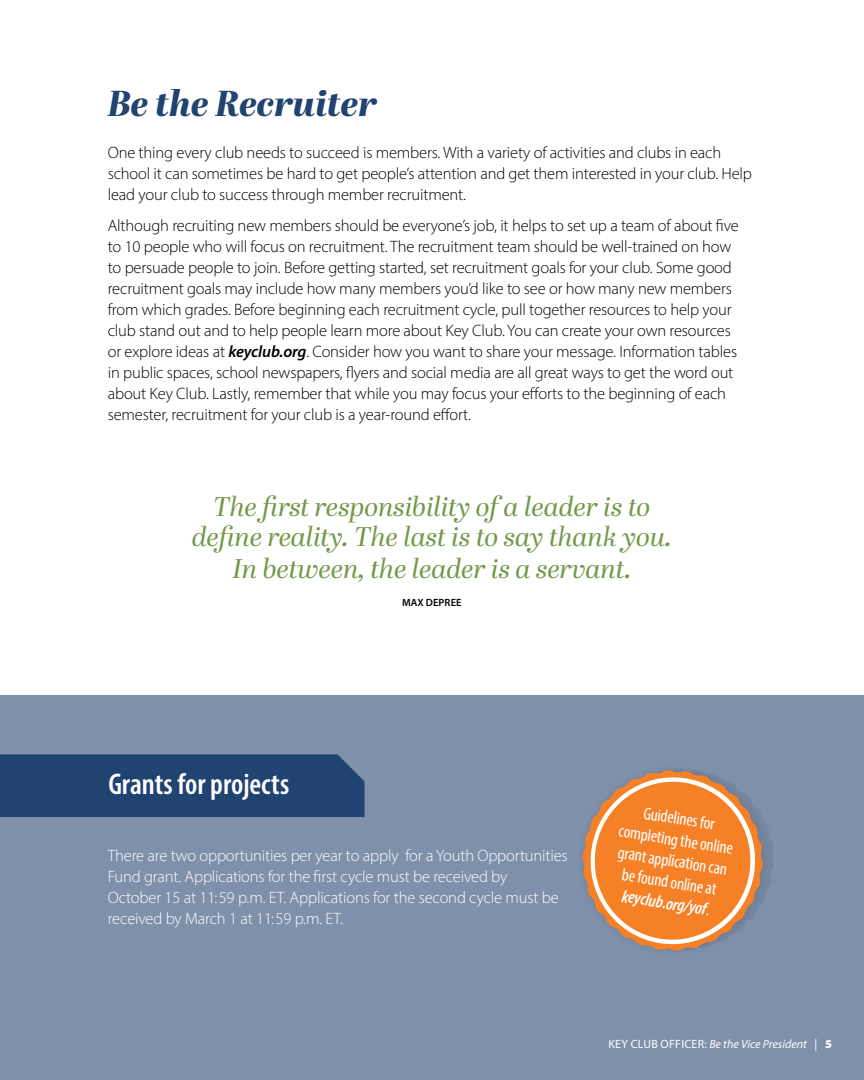
<style>
.page{position:relative;width:864px;height:1080px;background:#fff}
.page>*{position:absolute;margin:0;border:0;box-sizing:border-box;transform-origin:0 0}
.t1{font:italic 800 36px "Abril Display";letter-spacing:-.005em;color:#204371}
.t2{font:600 condensed 30px "Myriad Pro";color:#fff}
.t3{font:italic 27px/30.8px "Abril Display";color:#739849;text-align:center}
.t4{font:condensed 17.7px/21.3px "Myriad Pro";color:#fff;text-align:center}
.t5{font:300 16.5px/21px "Myriad Pro";letter-spacing:-.01em;color:#000}
.t6{font:300 16.5px/21px "Myriad Pro";letter-spacing:-.01em;color:#fff}
.t7{font:italic 12px "Myriad Pro";color:#fff}
.t8{font:600 10.5px "Myriad Pro";letter-spacing:.01em;color:#000}
.s1{font-weight:600;font-style:italic}
.s2{font-style:normal}
.s3{font-weight:900;font-style:normal}
</style>
<div class="page">
<div style="left:0;top:696px;width:864px;height:384px;background:#7e90aa"></div>
<div style="left:0;top:754px;width:364px;height:63px;background:#204371"></div>
<svg style="left:582px;top:769px;width:187px;height:182px"></svg>
<h1 class="t1" style="left:108px;top:78px;width:271px">Be the Recruiter</h1>
<p class="t5" style="left:108px;top:141px;width:646px">One thing every club needs to succeed is members. With a variety of activities and clubs in each school it can sometimes be hard to get people’s attention and get them interested in your club. Help lead your club to success through member recruitment.</p>
<p class="t5" style="left:108px;top:215px;width:633px">Although recruiting new members should be everyone’s job, it helps to set up a team of about five to 10 people who will focus on recruitment. The recruitment team should be well-trained on how to persuade people to join. Before getting started, set recruitment goals for your club. Some good recruitment goals may include how many members you’d like to see or how many new members from which grades. Before beginning each recruitment cycle, pull together resources to help your club stand out and to help people learn more about Key Club. You can create your own resources or explore ideas at <span class="s1">keyclub.org</span>. Consider how you want to share your message. Information tables in public spaces, school newspapers, flyers and social media are all great ways to get the word out about Key Club. Lastly, remember that while you may focus your efforts to the beginning of each semester, recruitment for your club is a year-round effort.</p>
<h3 class="t3" style="left:192px;top:493px;width:481px">The first responsibility of a leader is to define reality. The last is to say thank you.<br>In between, the leader is a servant.</h3>
<p class="t8" style="left:402px;top:595px;width:61px">MAX DEPREE</p>
<h2 class="t2" style="left:108px;top:765px;width:182px">Grants for projects</h2>
<p class="t6" style="left:108px;top:845px;width:461px">There are two opportunities per year to apply for a Youth Opportunities Fund grant. Applications for the first cycle must be received by<br>October 15 at 11:59 p.m. ET. Applications for the second cycle must be received by March 1 at 11:59 p.m. ET.</p>
<p class="t4" style="left:624px;top:799px;width:117px;rotate:9deg">Guidelines for completing the online grant application can be found online at <span class="s1">keyclub.org/yof</span>.</p>
<p class="t7" style="left:609px;top:1037px;width:225px"><span class="s2">KEY CLUB OFFICER:</span> Be the Vice President <span class="s2">|</span> <span class="s3">5</span></p>
</div>
